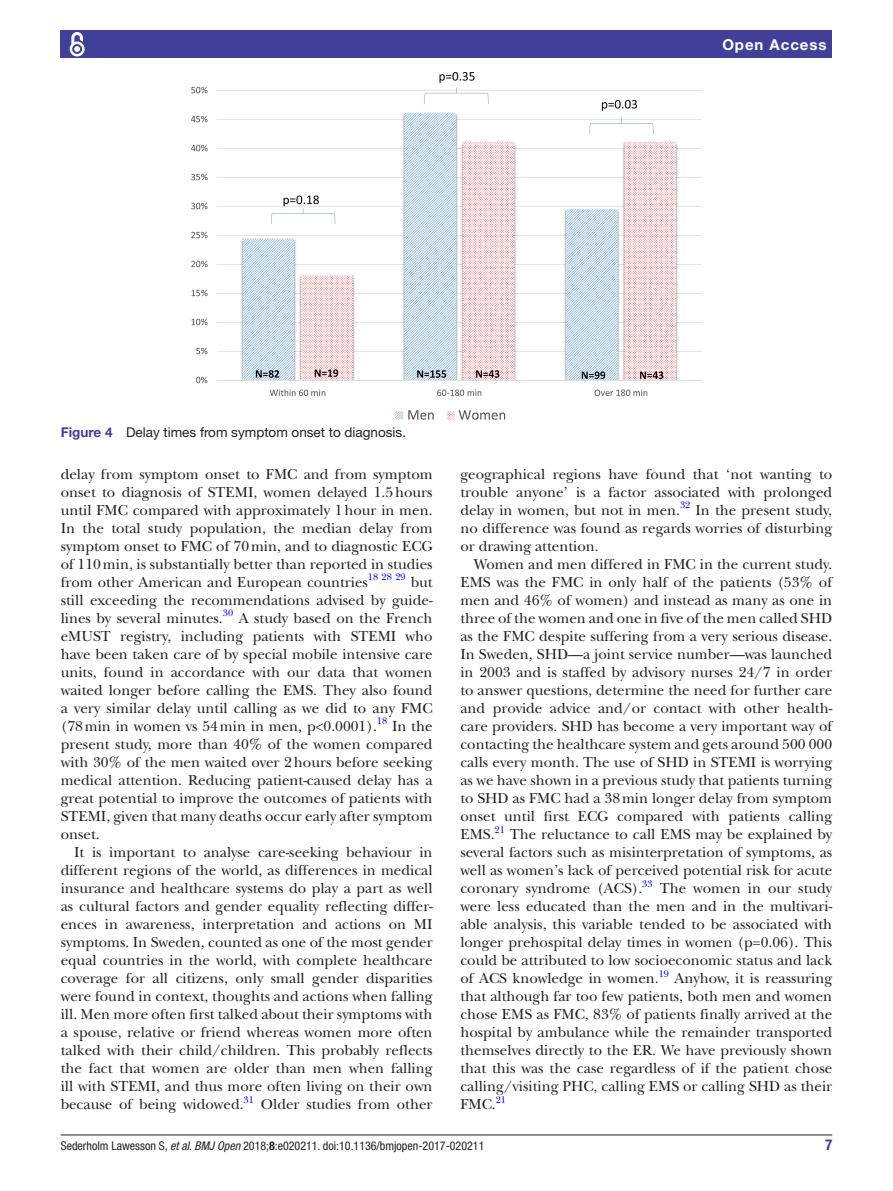
<style>
.page{position:relative;width:893px;height:1191px;background:#fff}
.page>*{position:absolute;margin:0;border:0;box-sizing:border-box;transform-origin:0 0}
.t1{font:15px/18px "New Baskerville";color:#231f20;text-align:justify}
.t2{font:700 15px "Helvetica Neue LT Std";letter-spacing:.065em;color:#fff}
.t3{font:700 condensed 15px "Helvetica Neue LT Std";color:#414099}
.t4{font:13.5px "Helvetica Neue LT Std";color:#231f20}
.t5{font:condensed 12px "Helvetica Neue LT Std";color:#231f20}
.t6{font:9.9px "New Baskerville";color:#00f}
.s1{font-weight:700;color:#414099}
.s2{font-style:italic}
.s3{font-weight:700}
</style>
<div class="page">
<hr style="left:61px;top:1134px;width:771px;height:1px;background:#231f20">
<div style="left:61px;top:31px;width:771px;height:27px;background:#414099"></div>
<svg style="left:69px;top:32px;width:16px;height:25px"></svg>
<img style="left:191px;top:73px;width:511px;height:346px">
<p class="t2" style="left:722px;top:35px;width:106px">Open Access</p>
<p class="t4" style="left:61px;top:424px;width:347px"><span class="s1">Figure 4</span> Delay times from symptom onset to diagnosis.</p>
<p class="t1" style="left:61px;top:465px;width:373px">delay from symptom onset to FMC and from symptom onset to diagnosis of STEMI, women delayed 1.5hours until FMC compared with approximately 1hour in men.<br>In the total study population, the median delay from symptom onset to FMC of 70min, and to diagnostic ECG of 110min, is substantially better than reported in studies from other American and European countries</p>
<p class="t6" style="left:368px;top:571px;width:39px">18 28 29</p>
<p class="t1" style="left:61px;top:573px;width:373px;text-indent:350px">but still exceeding the recommendations advised by guide&shy;lines by several minutes.</p>
<p class="t6" style="left:223px;top:607px;width:12px">30</p>
<p class="t1" style="left:61px;top:609px;width:373px;text-indent:178px">A study based on the French eMUST registry, including patients with STEMI who have been taken care of by special mobile intensive care units, found in accordance with our data that women waited longer before calling the EMS. They also found a very similar delay until calling as we did to any FMC (78min in women vs 54min in men, p&lt;0.0001).</p>
<p class="t6" style="left:377px;top:715px;width:12px">18</p>
<p class="t1" style="left:61px;top:717px;width:373px;text-indent:331px">In the present study, more than 40% of the women compared with 30% of the men waited over 2hours before seeking medical attention. Reducing patient-caused delay has a great potential to improve the outcomes of patients with STEMI, given that many deaths occur early after symptom onset.</p>
<p class="t1" style="left:61px;top:843px;width:373px;text-indent:13px">It is important to analyse care-seeking behaviour in different regions of the world, as differences in medical insurance and healthcare systems do play a part as well as cultural factors and gender equality reflecting differ&shy;ences in awareness, interpretation and actions on MI symptoms. In Sweden, counted as one of the most gender equal countries in the world, with complete healthcare coverage for all citizens, only small gender disparities were found in context, thoughts and actions when falling ill. Men more often first talked about their symptoms with a spouse, relative or friend whereas women more often talked with their child/children. This probably reflects the fact that women are older than men when falling ill with STEMI, and thus more often living on their own because of being widowed.</p>
<p class="t6" style="left:244px;top:1093px;width:12px">31</p>
<p class="t1" style="left:261px;top:1095px;width:173px">Older studies from other</p>
<p class="t1" style="left:460px;top:465px;width:373px">geographical regions have found that ‘not wanting to trouble anyone’ is a factor associated with prolonged delay in women, but not in men.</p>
<p class="t6" style="left:680px;top:499px;width:12px">32</p>
<p class="t1" style="left:460px;top:501px;width:373px;text-indent:235px">In the present study, no difference was found as regards worries of disturbing or drawing attention.</p>
<p class="t1" style="left:460px;top:555px;width:373px;text-indent:14px">Women and men differed in FMC in the current study.<br>EMS was the FMC in only half of the patients (53% of men and 46% of women) and instead as many as one in three of the women and one in five of the men called SHD as the FMC despite suffering from a very serious disease.<br>In Sweden, SHD—a joint service number—was launched in 2003 and is staffed by advisory nurses 24/7 in order to answer questions, determine the need for further care and provide advice and/or contact with other health&shy;care providers. SHD has become a very important way of contacting the healthcare system and gets around 500 000 calls every month. The use of SHD in STEMI is worrying as we have shown in a previous study that patients turning to SHD as FMC had a 38min longer delay from symptom onset until first ECG compared with patients calling EMS.</p>
<p class="t6" style="left:495px;top:823px;width:12px">21</p>
<p class="t1" style="left:460px;top:825px;width:373px;text-indent:49px">The reluctance to call EMS may be explained by several factors such as misinterpretation of symptoms, as well as women’s lack of perceived potential risk for acute coronary syndrome (ACS).</p>
<p class="t6" style="left:642px;top:877px;width:12px">33</p>
<p class="t1" style="left:460px;top:879px;width:373px;text-indent:199px">The women in our study were less educated than the men and in the multivari&shy;able analysis, this variable tended to be associated with longer prehospital delay times in women (p=0.06). This could be attributed to low socioeconomic status and lack of ACS knowledge in women.</p>
<p class="t6" style="left:659px;top:967px;width:12px">19</p>
<p class="t1" style="left:460px;top:969px;width:373px;text-indent:214px">Anyhow, it is reassuring that although far too few patients, both men and women chose EMS as FMC, 83% of patients finally arrived at the hospital by ambulance while the remainder transported themselves directly to the ER. We have previously shown that this was the case regardless of if the patient chose calling/visiting PHC, calling EMS or calling SHD as their FMC.</p>
<p class="t6" style="left:496px;top:1093px;width:12px">21</p>
<p class="t5" style="left:61px;top:1138px;width:425px">Sederholm Lawesson S, <span class="s2">et al</span>. <span class="s2">BMJ Open</span> 2018;<span class="s3">8</span>:e020211. doi:10.1136/bmjopen-2017-020211</p>
<p class="t3" style="left:825px;top:1135px;width:9px">7</p>
</div>
